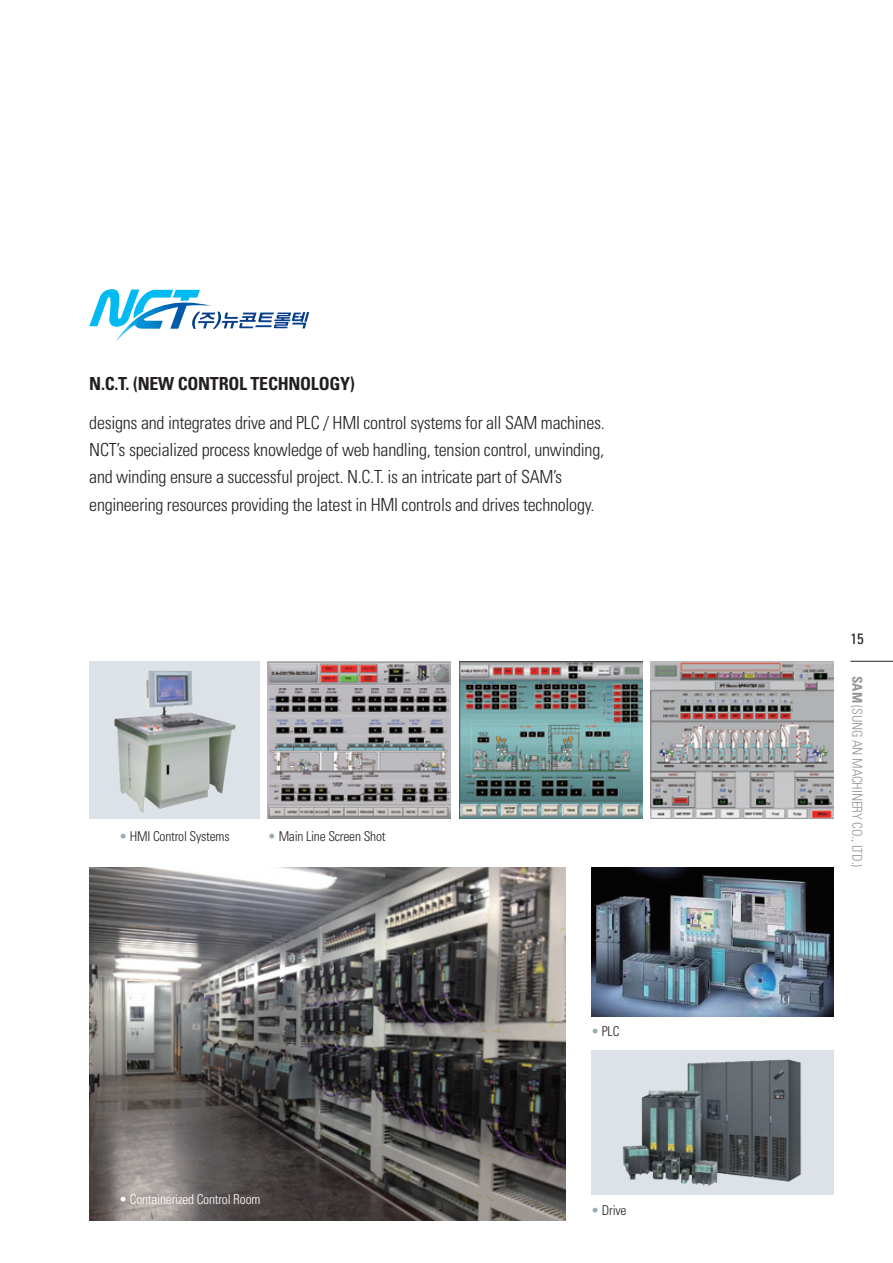
<style>
.page{position:relative;width:893px;height:1263px;background:#fff}
.page>*{position:absolute;margin:0;border:0;box-sizing:border-box;transform-origin:0 0}
.t1{font:300 condensed 18px/27px "Univers";letter-spacing:-.015em;color:#231f20}
.t2{font:700 condensed 18px "Univers";letter-spacing:-.015em;color:#231f20}
.t3{font:condensed 15px "Univers";color:#231f20}
.t4{font:300 condensed 13.5px "Univers";letter-spacing:-.015em;color:#231f20}
.t5{font:300 condensed 13.5px "Univers";letter-spacing:-.015em;color:#939598}
.t6{font:300 condensed 13.5px "Univers";letter-spacing:-.015em;color:#fff}
.s1{color:#98aab4}
.s2{font-weight:700}
</style>
<div class="page">
<hr style="left:850px;top:661px;width:43px;height:1px;background:#231f20">
<svg style="left:89px;top:289px;width:220px;height:53px"></svg>
<img style="left:89px;top:661px;width:170px;height:158px">
<img style="left:591px;top:867px;width:242px;height:149px">
<div style="left:591px;top:1050px;width:242px;height:145px;background:#dce2e7"></div>
<img style="left:622px;top:1059px;width:180px;height:127px">
<img style="left:89px;top:867px;width:477px;height:353px">
<img style="left:268px;top:661px;width:183px;height:158px">
<img style="left:459px;top:661px;width:183px;height:158px">
<img style="left:651px;top:661px;width:182px;height:158px">
<p class="t2" style="left:89px;top:372px;width:267px">N.C.T. (NEW CONTROL TECHNOLOgY)</p>
<p class="t1" style="left:89px;top:410px;width:517px">designs and integrates drive and PLc / hMi control systems for all SAM machines. nct’s specialized process knowledge of web handling, tension control, unwinding, and winding ensure a successful project. n.c.t. is an intricate part of SAM’s engineering resources providing the latest in hMi controls and drives technology.</p>
<p class="t4" style="left:119px;top:828px;width:112px"><span class="s1">•</span> hMi control Systems</p>
<p class="t4" style="left:268px;top:828px;width:119px"><span class="s1">•</span> Main Line Screen Shot</p>
<p class="t6" style="left:119px;top:1191px;width:143px">• Containerized Control Room</p>
<p class="t4" style="left:591px;top:1023px;width:30px"><span class="s1">•</span> PLc</p>
<p class="t4" style="left:591px;top:1202px;width:37px"><span class="s1">•</span> drive</p>
<p class="t3" style="left:850px;top:629px;width:15px">15</p>
<p class="t5" style="left:865px;top:676px;width:193px;rotate:90deg"><span class="s2">SAM</span> (Sung An MAchinery co., Ltd.)</p>
</div>
